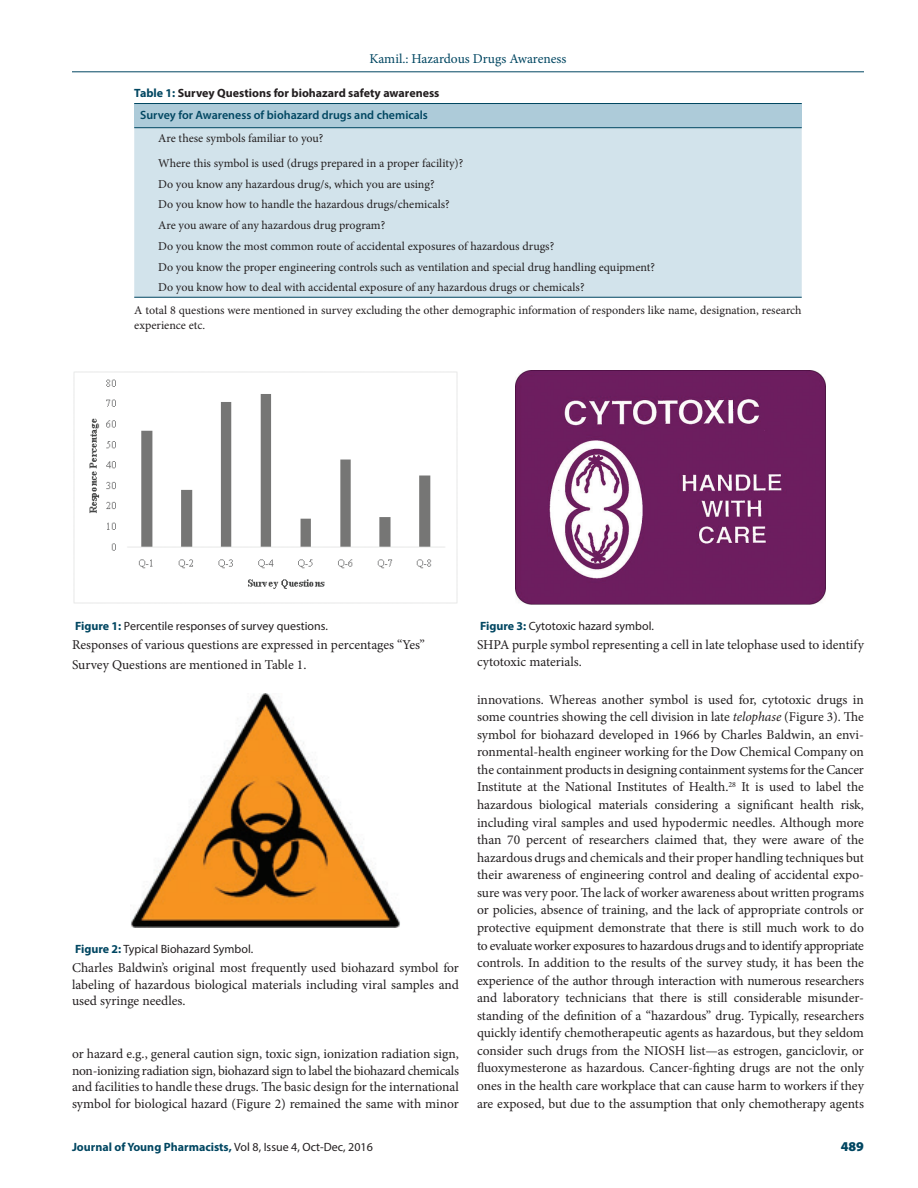
<style>
.page{position:relative;width:918px;height:1188px;background:#fff}
.page>*{position:absolute;margin:0;border:0;box-sizing:border-box;transform-origin:0 0}
.TXT{font:13.5px/17.5px "Minion Pro";color:#231f20;text-align:justify}
.t1{font:13.5px "Minion Pro";color:#004661}
.RRH{font:900 13.5px "Myriad Pro";color:#004661}
.TB{font:12px "Minion Pro";color:#231f20}
.TFN{font:12px/15px "Minion Pro";color:#231f20}
.FIG_CAP{font:12px "Myriad Pro";color:#231f20}
.RRH-2{font:700 12px "Myriad Pro";color:#004661}
.TT{font:700 12px "Myriad Pro";color:#231f20}
.TCH{font:600 12px "Myriad Pro";color:#004661}
.s1{color:#004661}
.s2{font-weight:700;color:#004661}
.s3{font-style:italic}
.s4{font-weight:400;color:#231f20}
</style>
<div class="page">
<hr style="left:72px;top:72px;width:792px;height:1px;background:#004661">
<div style="left:134px;top:104px;width:668px;height:24px;background:#adcbd9"></div>
<div style="left:134px;top:128px;width:668px;height:169px;background:#d2e3eb"></div>
<hr style="left:134px;top:103px;width:668px;height:1px;background:#004661">
<hr style="left:134px;top:127px;width:668px;height:1px;background:#004661">
<hr style="left:134px;top:297px;width:668px;height:1px;background:#004661">
<img style="left:73px;top:371px;width:385px;height:233px">
<img style="left:516px;top:371px;width:310px;height:234px">
<img style="left:131px;top:694px;width:269px;height:233px">
<p class="t1" style="left:370px;top:50px;width:198px">Kamil.: Hazardous Drugs Awareness</p>
<p class="TT" style="left:134px;top:85px;width:307px"><span class="s1">Table 1:</span> Survey Questions for biohazard safety awareness</p>
<p class="TCH" style="left:140px;top:107px;width:289px">Survey for Awareness of biohazard drugs and chemicals</p>
<p class="TB" style="left:158px;top:131px;width:167px">Are these symbols familiar to you?</p>
<p class="TB" style="left:158px;top:155px;width:307px">Where this symbol is used (drugs prepared in a proper facility)?</p>
<p class="TB" style="left:158px;top:176px;width:278px">Do you know any hazardous drug/s, which you are using?</p>
<p class="TB" style="left:158px;top:196px;width:293px">Do you know how to handle the hazardous drugs/chemicals?</p>
<p class="TB" style="left:158px;top:217px;width:229px">Are you aware of any hazardous drug program?</p>
<p class="TB" style="left:158px;top:238px;width:398px">Do you know the most common route of accidental exposures of hazardous drugs?</p>
<p class="TB" style="left:158px;top:259px;width:498px">Do you know the proper engineering controls such as ventilation and special drug handling equipment?</p>
<p class="TB" style="left:158px;top:279px;width:428px">Do you know how to deal with accidental exposure of any hazardous drugs or chemicals?</p>
<p class="TFN" style="left:134px;top:302px;width:669px">A total 8 questions were mentioned in survey excluding the other demographic information of responders like name, designation, research experience etc.</p>
<p class="FIG_CAP" style="left:75px;top:618px;width:254px"><span class="s2">Figure 1:</span> Percentile responses of survey questions.</p>
<p class="TXT" style="left:72px;top:636px;width:354px">Responses of various questions are expressed in percentages “Yes”</p>
<p class="TXT" style="left:72px;top:656px;width:236px">Survey Questions are mentioned in Table 1.</p>
<p class="FIG_CAP" style="left:75px;top:941px;width:180px"><span class="s2">Figure 2:</span> Typical Biohazard Symbol.</p>
<p class="TXT" style="left:72px;top:960px;width:389px;line-height:16.5px">Charles Baldwin’s original most frequently used biohazard symbol for labeling of hazardous biological materials including viral samples and used syringe needles.</p>
<p class="TXT" style="left:72px;top:1046px;width:389px;line-height:16.5px">or hazard e.g., general caution sign, toxic sign, ionization radiation sign, non-ionizing radiation sign, biohazard sign to label the biohazard chemicals and facilities to handle these drugs. The basic design for the international symbol for biological hazard (Figure 2) remained the same with minor</p>
<p class="FIG_CAP" style="left:480px;top:618px;width:175px"><span class="s2">Figure 3:</span> Cytotoxic hazard symbol.</p>
<p class="TXT" style="left:477px;top:637px;width:388px;line-height:16.5px">SHPA purple symbol representing a cell in late telophase used to identify cytotoxic materials.</p>
<p class="TXT" style="left:477px;top:691px;width:389px">innovations. Whereas another symbol is used for, cytotoxic drugs in some countries showing the cell division in late <span class="s3">telophase</span> (Figure 3). The symbol for biohazard developed in 1966 by Charles Baldwin, an envi&shy;ronmental-health engineer working for the Dow Chemical Company on the containment products in designing containment systems for the Cancer Institute at the National Institutes of Health.<sup>28</sup> It is used to label the hazardous biological materials considering a significant health risk, including viral samples and used hypodermic needles. Although more than 70 percent of researchers claimed that, they were aware of the hazardous drugs and chemicals and their proper handling techniques but their awareness of engineering control and dealing of accidental expo&shy;sure was very poor. The lack of worker awareness about written programs or policies, absence of training, and the lack of appropriate controls or protective equipment demonstrate that there is still much work to do to evaluate worker exposures to hazardous drugs and to identify appropriate controls. In addition to the results of the survey study, it has been the experience of the author through interaction with numerous researchers and laboratory technicians that there is still considerable misunder&shy;standing of the definition of a “hazardous” drug. Typically, researchers quickly identify chemotherapeutic agents as hazardous, but they seldom consider such drugs from the NIOSH list—as estrogen, ganciclovir, or fluoxymesterone as hazardous. Cancer-fighting drugs are not the only ones in the health care workplace that can cause harm to workers if they are exposed, but due to the assumption that only chemotherapy agents</p>
<p class="RRH-2" style="left:72px;top:1139px;width:302px">Journal of Young Pharmacists, <span class="s4">Vol 8, Issue 4, Oct-Dec, 2016</span></p>
<p class="RRH" style="left:841px;top:1137px;width:25px">489</p>
</div>
